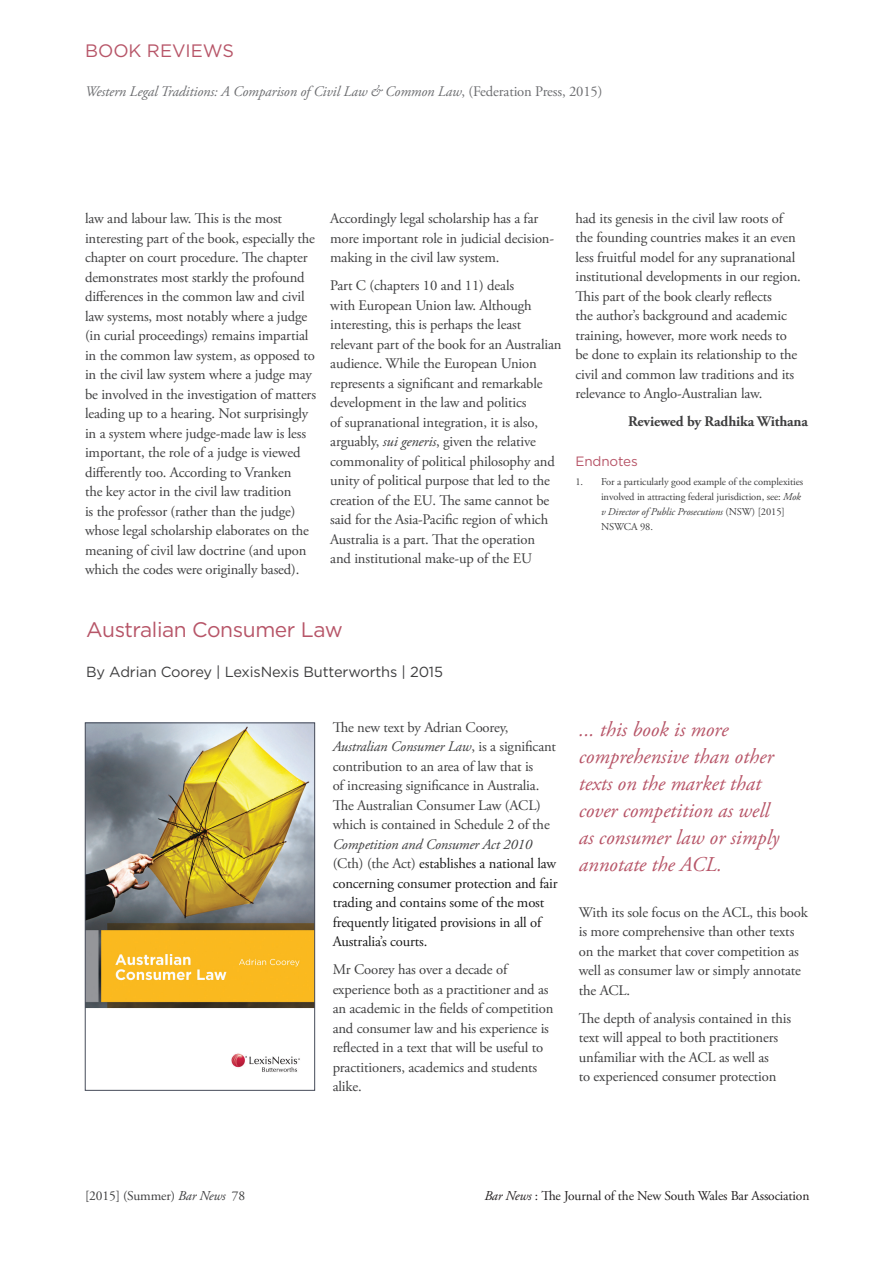
<style>
.page{position:relative;width:893px;height:1263px;background:#fff}
.page>*{position:absolute;margin:0;border:0;box-sizing:border-box;transform-origin:0 0}
.t1{font:italic 21px/27px "Adobe Garamond Pro";color:#b75568}
.t2{font:21px "Gotham";letter-spacing:-.02em;color:#b75568}
.t3{font:18px "Gotham";color:#b75568}
.t4{font:14.7px/19.5px "Adobe Garamond Pro";letter-spacing:-.01em;color:#3e3e3f}
.t5{font:14.7px/19.5px "Adobe Garamond Pro";letter-spacing:-.01em;color:#1a1a1a}
.t6{font:italic 14.7px "Adobe Garamond Pro";letter-spacing:-.01em;color:#6c6d70}
.t7{font:14.7px "Gotham";letter-spacing:-.01em;color:#3e3e3f}
.t8{font:700 14.7px "Adobe Garamond Pro";letter-spacing:-.01em;color:#3e3e3f}
.t9{font:13.5px "Adobe Garamond Pro";letter-spacing:-.01em;color:#231f20}
.t10{font:13.5px "Adobe Garamond Pro";letter-spacing:-.01em;color:#3e3e3f}
.t11{font:13.5px "Gotham";letter-spacing:-.01em;color:#b75568}
.t12{font:10.5px/15px "Adobe Garamond Pro";letter-spacing:-.01em;color:#3e3e3f}
.s1{font-style:normal}
.s2{font-style:italic}
.s3{font-style:italic;color:#3e3e3f}
.s4{color:#3e3e3f}
</style>
<div class="page">
<img style="left:87px;top:725px;width:226px;height:347px">
<div style="left:85px;top:723px;width:230px;height:367px;border:1px solid #464b59"></div>
<p class="t3" style="left:85px;top:39px;width:150px">BOOK REVIEWS</p>
<p class="t6" style="left:85px;top:82px;width:519px">Western Legal Traditions: A Comparison of Civil Law &amp; Common Law<span class="s1">, (Federation Press, 2015)</span></p>
<p class="t4" style="left:85px;top:209px;width:233px">law and labour law. This is the most interesting part of the book, especially the chapter on court procedure. The chapter demonstrates most starkly the profound differences in the common law and civil law systems, most notably where a judge (in curial proceedings) remains impartial in the common law system, as opposed to in the civil law system where a judge may be involved in the investigation of matters leading up to a hearing. Not surprisingly in a system where judge-made law is less important, the role of a judge is viewed differently too. According to Vranken<br>the key actor in the civil law tradition<br>is the professor (rather than the judge) whose legal scholarship elaborates on the meaning of civil law doctrine (and upon which the codes were originally based).</p>
<p class="t4" style="left:330px;top:209px;width:225px">Accordingly legal scholarship has a far more important role in judicial decision&shy;making in the civil law system.</p>
<p class="t4" style="left:330px;top:276px;width:233px">Part C (chapters 10 and 11) deals<br>with European Union law. Although interesting, this is perhaps the least relevant part of the book for an Australian audience. While the European Union represents a significant and remarkable development in the law and politics<br>of supranational integration, it is also, arguably, <span class="s2">sui generis</span>, given the relative commonality of political philosophy and unity of political purpose that led to the creation of the EU. The same cannot be said for the Asia-Pacific region of which Australia is a part. That the operation<br>and institutional make-up of the EU</p>
<p class="t4" style="left:575px;top:209px;width:227px">had its genesis in the civil law roots of the founding countries makes it an even less fruitful model for any supranational institutional developments in our region.<br>This part of the book clearly reflects<br>the author’s background and academic training, however, more work needs to be done to explain its relationship to the civil and common law traditions and its relevance to Anglo-Australian law.</p>
<p class="t8" style="left:628px;top:413px;width:181px">Reviewed by Radhika Withana</p>
<p class="t11" style="left:575px;top:453px;width:64px">Endnotes</p>
<p class="t12" style="left:601px;top:475px;width:204px;text-indent:-26px">1. For a particularly good example of the complexities involved in attracting federal jurisdiction, see: <span class="s2">Mok v Director of Public Prosecutions</span> (NSW) [2015] NSWCA 98.</p>
<h1 class="t2" style="left:86px;top:616px;width:258px">Australian Consumer Law</h1>
<p class="t7" style="left:86px;top:662px;width:358px">By Adrian Coorey | LexisNexis Butterworths | 2015</p>
<p class="t4" style="left:333px;top:718px;width:225px">The new text by Adrian Coorey, <span class="s2">Australian Consumer Law</span>, is a significant contribution to an area of law that is<br>of increasing significance in Australia.<br>The Australian Consumer Law (ACL) which is contained in Schedule 2 of the</p>
<p class="t5" style="left:333px;top:835px;width:227px"><span class="s3">Competition and Consumer Act 2010 </span><span class="s4">(Cth) (the Act)</span> establishes a national law concerning consumer protection and fair trading and contains some of the most frequently litigated provisions in all of Australia’s courts.</p>
<p class="t4" style="left:333px;top:960px;width:222px">Mr Coorey has over a decade of experience both as a practitioner and as an academic in the fields of competition and consumer law and his experience is reflected in a text that will be useful to practitioners, academics and students alike.</p>
<h1 class="t1" style="left:579px;top:717px;width:202px">... this book is more comprehensive than other texts on the market that cover competition as well as consumer law or simply annotate the ACL.</h1>
<p class="t4" style="left:579px;top:903px;width:231px">With its sole focus on the ACL, this book is more comprehensive than other texts on the market that cover competition as well as consumer law or simply annotate the ACL.</p>
<p class="t4" style="left:579px;top:1009px;width:214px">The depth of analysis contained in this text will appeal to both practitioners unfamiliar with the ACL as well as<br>to experienced consumer protection</p>
<p class="t10" style="left:85px;top:1188px;width:162px">[2015] (Summer) <span class="s2">Bar News</span> 78</p>
<p class="t9" style="left:484px;top:1188px;width:327px"><span class="s2">Bar News</span> : The Journal of the New South Wales Bar Association</p>
</div>
